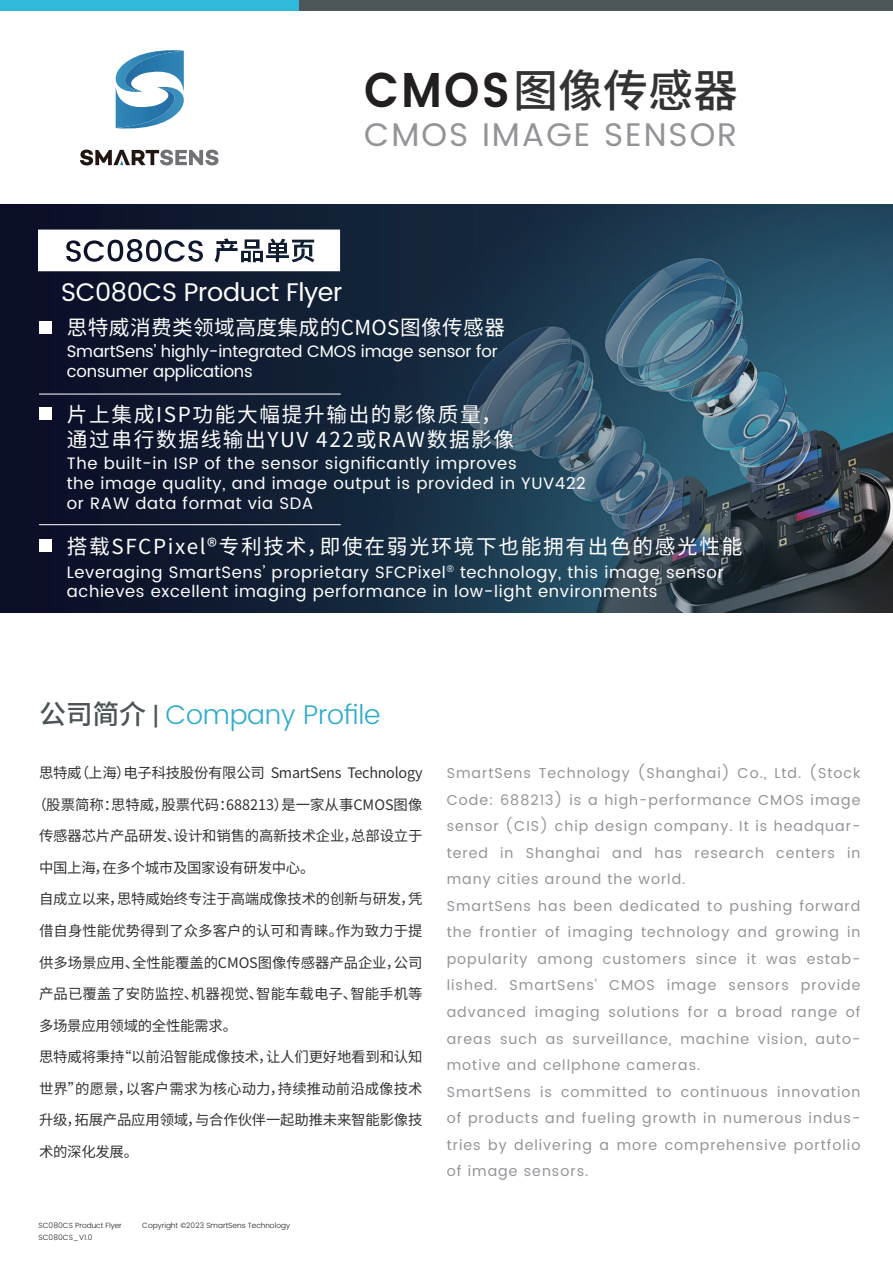
<style>
.page{position:relative;width:893px;height:1263px;background:#fff}
.page>*{position:absolute;margin:0;border:0;box-sizing:border-box;transform-origin:0 0}
.t1{font:500 45px "Source Han Sans CN";color:#333334}
.t2{font:32.7px "Poppins";letter-spacing:.06em;color:#939498}
.t3{font:300 27px "Poppins";letter-spacing:-.01em;color:#2fadcb}
.t4{font:25.5px "Poppins";letter-spacing:-.015em;color:#fff}
.t5{font:20.7px/24.8px "Source Han Sans SC";letter-spacing:.08em;color:#fff}
.t6{font:20.7px "Source Han Sans SC";letter-spacing:.02em;color:#fff}
.t7{font:16.5px/19.8px "Poppins";letter-spacing:.04em;color:#fff}
.t8{font:16.5px/19.8px "Poppins";letter-spacing:-.01em;color:#fff}
.t9{font:14.4px/26.5px "Poppins";letter-spacing:.07em;color:#939498}
.t10{font:14.4px "Source Han Sans SC";letter-spacing:-.015em;color:#333334}
.t11{font:14.4px "Source Han Sans SC";letter-spacing:.005em;color:#333334}
.t12{font:300 7.5px "Poppins";color:#231f20}
.s1{font-family:"Poppins";font-weight:600;font-size:48.75px;color:#231f20}
.s2{font-family:"Source Han Sans CN";font-weight:500;color:#4c5558}
.s3{font-family:"Roboto";font-weight:700;color:#4c5558}
</style>
<div class="page">
<svg style="left:0;top:204px;width:893px;height:408px;background:#1f354a"></svg>
<svg style="left:80px;top:150px;width:138px;height:15px"></svg>
<svg style="left:115px;top:50px;width:69px;height:79px"></svg>
<div style="left:0;top:0;width:893px;height:11px;background:#4d5659"></div>
<div style="left:0;top:0;width:299px;height:11px;background:#2fb9da"></div>
<hr style="left:39px;top:394px;width:302px;height:1px;background:#fff">
<div style="left:39px;top:407px;width:13px;height:13px;background:#fff"></div>
<hr style="left:39px;top:524px;width:302px;height:1px;background:#fff">
<div style="left:39px;top:540px;width:13px;height:12px;background:#fff"></div>
<div style="left:39px;top:321px;width:13px;height:12px;background:#fff"></div>
<svg style="left:38px;top:230px;width:302px;height:41px"></svg>
<h1 class="t1" style="left:364px;top:65px;width:376px"><span class="s1">CMOS</span>图像传感器</h1>
<h2 class="t2" style="left:364px;top:111px;width:375px">CMOS IMAGE SENSOR</h2>
<h3 class="t4" style="left:61px;top:274px;width:283px">SC080CS Product Flyer</h3>
<h3 class="t6" style="left:67px;top:316px;width:440px">思特威消费类领域高度集成的CMOS图像传感器</h3>
<p class="t8" style="left:67px;top:342px;width:433px">SmartSens’ highly-integrated CMOS image sensor for consumer applications</p>
<h3 class="t5" style="left:67px;top:403px;width:449px">片上集成ISP功能大幅提升输出的影像质量，通过串行数据线输出YUV 422或RAW数据影像</h3>
<p class="t7" style="left:67px;top:454px;width:521px">The built-in ISP of the sensor significantly improves<br>the image quality, and image output is provided in YUV422 or RAW data format via SDA</p>
<h3 class="t5" style="left:67px;top:535px;width:677px">搭载SFCPixel®专利技术，即使在弱光环境下也能拥有出色的感光性能</h3>
<p class="t7" style="left:67px;top:562px;width:658px">Leveraging SmartSens’ proprietary SFCPixel<sup>®</sup> technology, this image sensor achieves excellent imaging performance in low-light environments</p>
<h3 class="t3" style="left:39px;top:695px;width:343px"><span class="s2">公司简介</span> <span class="s3">|</span> Company Profile</h3>
<p class="t10" style="left:39px;top:765px;width:385px">思特威（上海）电子科技股份有限公司 SmartSens Technology</p>
<p class="t10" style="left:32px;top:796px;width:391px">（股票简称：思特威，股票代码：688213）是一家从事CMOS图像</p>
<p class="t10" style="left:39px;top:828px;width:385px">传感器芯片产品研发、设计和销售的高新技术企业，总部设立于</p>
<p class="t10" style="left:39px;top:859px;width:277px">中国上海，在多个城市及国家设有研发中心。</p>
<p class="t10" style="left:39px;top:891px;width:385px">自成立以来，思特威始终专注于高端成像技术的创新与研发，凭</p>
<p class="t11" style="left:39px;top:922px;width:385px">借自身性能优势得到了众多客户的认可和青睐。作为致力于提</p>
<p class="t10" style="left:39px;top:954px;width:385px">供多场景应用、全性能覆盖的CMOS图像传感器产品企业，公司</p>
<p class="t11" style="left:39px;top:985px;width:385px">产品已覆盖了安防监控、机器视觉、智能车载电子、智能手机等</p>
<p class="t10" style="left:39px;top:1017px;width:200px">多场景应用领域的全性能需求。</p>
<p class="t10" style="left:39px;top:1049px;width:385px">思特威将秉持“以前沿智能成像技术，让人们更好地看到和认知</p>
<p class="t11" style="left:39px;top:1080px;width:385px">世界”的愿景，以客户需求为核心动力，持续推动前沿成像技术</p>
<p class="t10" style="left:39px;top:1112px;width:385px">升级，拓展产品应用领域，与合作伙伴一起助推未来智能影像技</p>
<p class="t10" style="left:39px;top:1143px;width:101px">术的深化发展。</p>
<p class="t12" style="left:38px;top:1220px;width:85px">SC080CS Product Flyer</p>
<p class="t12" style="left:142px;top:1220px;width:149px">Copyright ©2023 SmartSens Technology</p>
<p class="t12" style="left:38px;top:1232px;width:56px">SC080CS_V1.0</p>
<p class="t9" style="left:447px;top:760px;width:415px">SmartSens Technology (Shanghai) Co., Ltd. (Stock Code: 688213) is a high-performance CMOS image sensor (CIS) chip design company. It is headquar&shy;tered in Shanghai and has research centers in many cities around the world.<br>SmartSens has been dedicated to pushing forward the frontier of imaging technology and growing in popularity among customers since it was estab&shy;lished. SmartSens’ CMOS image sensors provide advanced imaging solutions for a broad range of areas such as surveillance, machine vision, auto&shy;motive and cellphone cameras.<br>SmartSens is committed to continuous innovation of products and fueling growth in numerous indus&shy;tries by delivering a more comprehensive portfolio of image sensors.</p>
</div>
